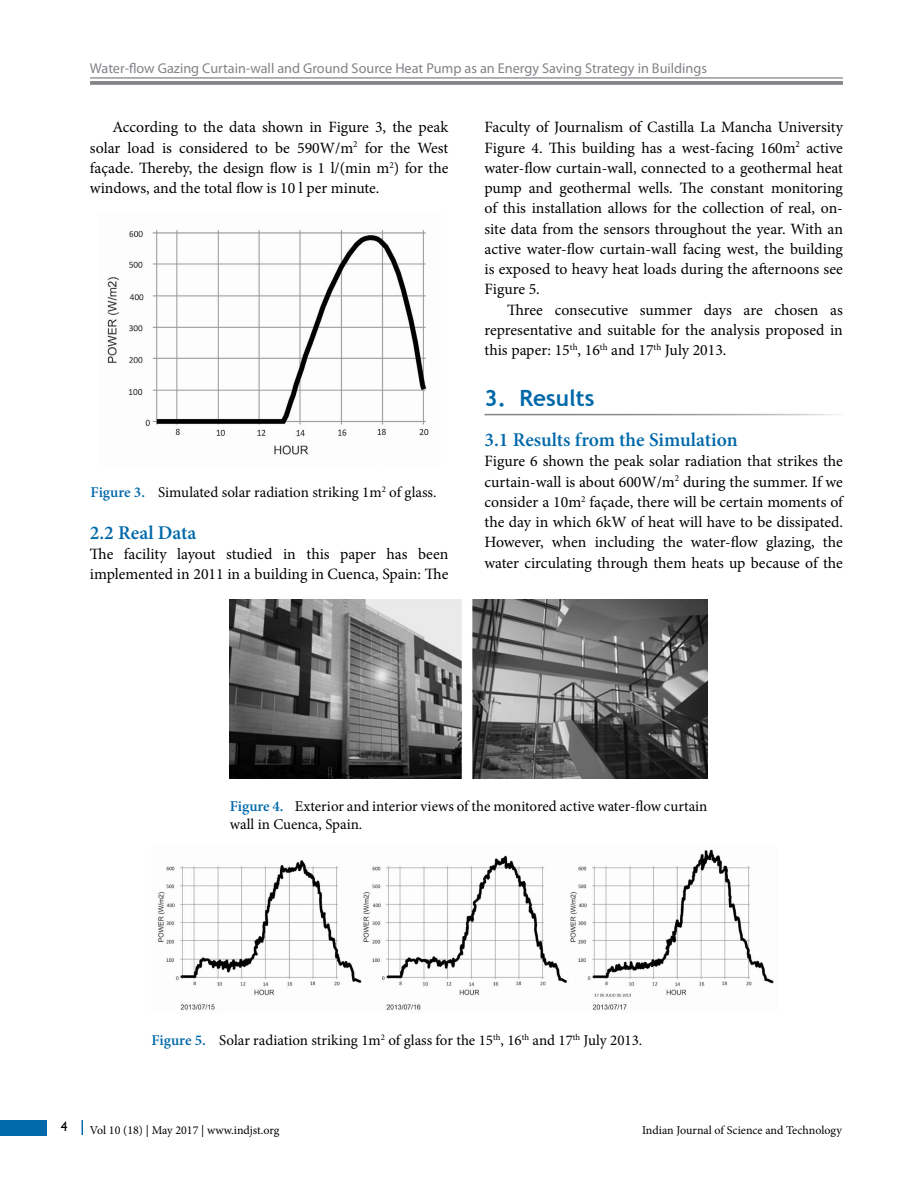
<style>
.page{position:relative;width:918px;height:1188px;background:#fff}
.page>*{position:absolute;margin:0;border:0;box-sizing:border-box;transform-origin:0 0}
.t1{font:700 22.5px "Trebuchet MS";color:#0069aa}
.t2{font:600 19.5px "Minion Pro";color:#0069aa}
.t3{font:15.75px/20.2px "Minion Pro";color:#000;text-align:justify}
.t4{font:15px/18px "Minion Pro";color:#000}
.t5{font:14.25px "Myriad Pro";color:#818387}
.t6{font:13.5px "Gill Sans";color:#000}
.t7{font:12px "Minion Pro";color:#000}
.s1{font-weight:600;color:#0069aa}
</style>
<div class="page">
<div style="left:0;top:1120px;width:47px;height:15px;background:#0069aa"></div>
<svg style="left:82px;top:1120px;width:1px;height:15px"></svg>
<hr style="left:90px;top:77px;width:753px;height:2px;background:#818387">
<svg style="left:90px;top:81px;width:753px;height:4px;background:#888a8e"></svg>
<img style="left:107px;top:230px;width:322px;height:225px">
<img style="left:229px;top:599px;width:478px;height:179px">
<img style="left:158px;top:849px;width:616px;height:161px">
<p class="t5" style="left:90px;top:60px;width:619px">Water-flow Gazing Curtain-wall and Ground Source Heat Pump as an Energy Saving Strategy in Buildings</p>
<p class="t3" style="left:90px;top:117px;width:360px;text-indent:23px">According to the data shown in Figure 3, the peak solar load is considered to be 590W/m<sup>2</sup> for the West façade. Thereby, the design flow is 1 l/(min m<sup>2</sup>) for the windows, and the total flow is 10 l per minute.</p>
<p class="t4" style="left:91px;top:484px;width:347px"><span class="s1">Figure 3.</span> Simulated solar radiation striking 1m<sup>2</sup> of glass.</p>
<p class="t2" style="left:90px;top:519px;width:108px">2.2 Real Data</p>
<p class="t3" style="left:90px;top:544px;width:360px">The facility layout studied in this paper has been implemented in 2011 in a building in Cuenca, Spain: The</p>
<p class="t3" style="left:485px;top:117px;width:360px">Faculty of Journalism of Castilla La Mancha University Figure 4. This building has a west-facing 160m<sup>2</sup> active water-flow curtain-wall, connected to a geothermal heat pump and geothermal wells. The constant monitoring of this installation allows for the collection of real, on&shy;site data from the sensors throughout the year. With an active water-flow curtain-wall facing west, the building is exposed to heavy heat loads during the afternoons see Figure 5.</p>
<p class="t3" style="left:485px;top:300px;width:360px;text-indent:23px">Three consecutive summer days are chosen as representative and suitable for the analysis proposed in this paper: 15<sup>th</sup>, 16<sup>th</sup> and 17<sup>th</sup> July 2013.</p>
<h1 class="t1" style="left:485px;top:384px;width:111px">3. Results</h1>
<p class="t2" style="left:485px;top:426px;width:255px">3.1 Results from the Simulation</p>
<p class="t3" style="left:485px;top:451px;width:360px">Figure 6 shown the peak solar radiation that strikes the curtain-wall is about 600W/m<sup>2</sup> during the summer. If we consider a 10m<sup>2</sup> façade, there will be certain moments of the day in which 6kW of heat will have to be dissipated.<br>However, when including the water-flow glazing, the water circulating through them heats up because of the</p>
<p class="t4" style="left:230px;top:797px;width:479px"><span class="s1">Figure 4.</span> Exterior and interior views of the monitored active water-flow curtain wall in Cuenca, Spain.</p>
<p class="t4" style="left:152px;top:1032px;width:492px"><span class="s1">Figure 5.</span> Solar radiation striking 1m<sup>2</sup> of glass for the 15<sup>th</sup>, 16<sup>th</sup> and 17<sup>th</sup> July 2013.</p>
<p class="t6" style="left:61px;top:1119px;width:8px">4</p>
<p class="t7" style="left:90px;top:1122px;width:191px">Vol 10 (18) | May 2017 | www.indjst.org</p>
<p class="t7" style="left:642px;top:1122px;width:201px">Indian Journal of Science and Technology</p>
</div>
